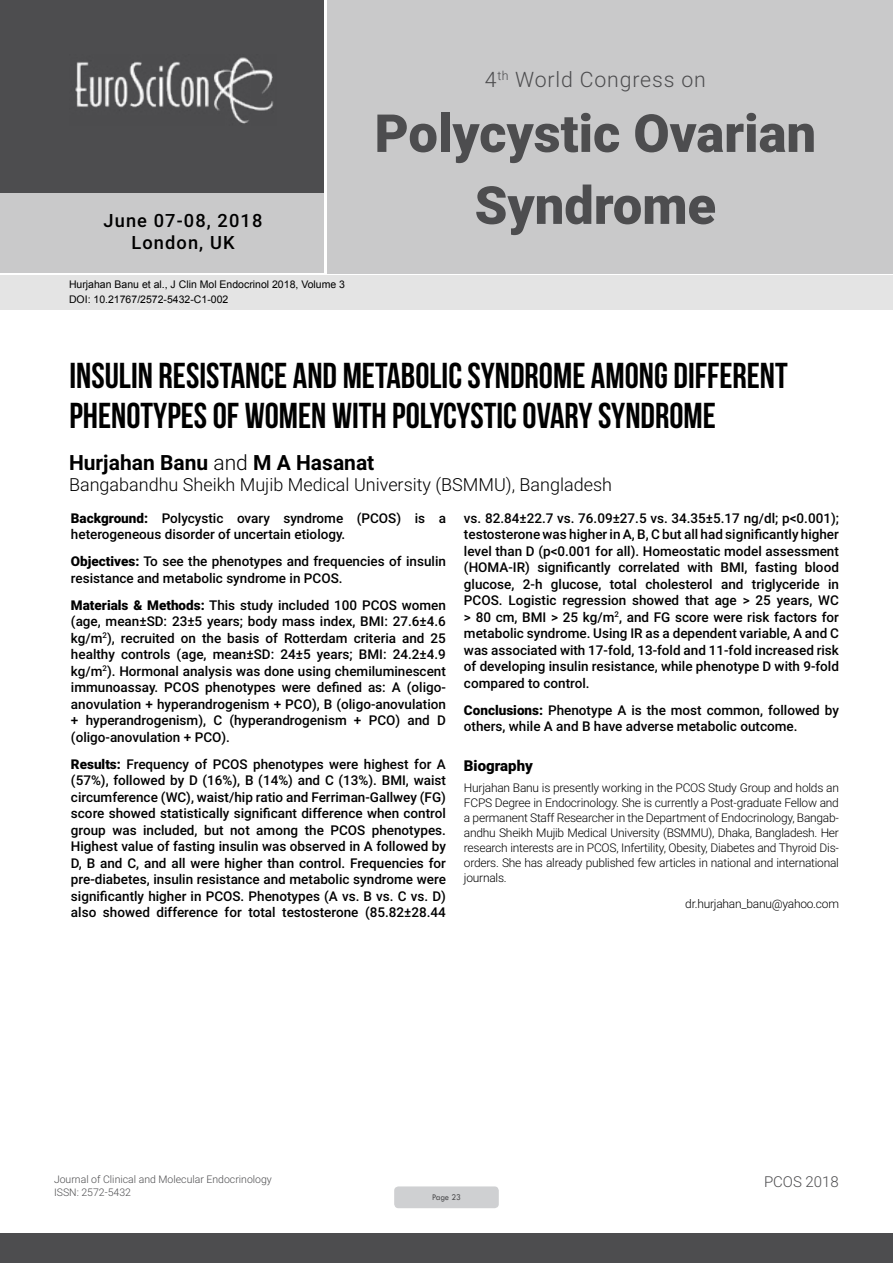
<style>
.page{position:relative;width:893px;height:1263px;background:#fff}
.page>*{position:absolute;margin:0;border:0;box-sizing:border-box;transform-origin:0 0}
.t1{font:900 52.5px/72px "Roboto";color:#4d4d4f;text-align:center}
.t2{font:36px/39.6px "Bebas Neue";color:#000}
.t3{font:300 21.3px "Roboto";letter-spacing:.04em;color:#4d4d4f}
.t4{font:700 21px "Roboto";color:#000}
.t5{font:500 18.3px/21.9px "Roboto";letter-spacing:.06em;color:#000;text-align:center}
.t6{font:300 18px "Roboto";color:#000}
.t7{font:900 15px "Roboto";color:#000}
.t8{font:300 15px "Roboto";color:#4d4d4f}
.t9{font:500 13.5px/16.5px "Roboto";color:#000}
.t10{font:300 12px/15px "Roboto";letter-spacing:-.02em;color:#000;text-align:justify}
.t11{font:10.5px/14.4px "Arial";color:#000}
.t12{font:300 10.5px "Roboto";color:#4d4d4f}
.t13{font:9px "Tw Cen";letter-spacing:-.02em;color:#4d4d4f;scale:.95 1}
.s1{font-weight:300}
.s2{font-weight:900}
</style>
<div class="page">
<div style="left:0;top:0;width:323px;height:193px;background:#4d4d4f"></div>
<div style="left:1px;top:193px;width:323px;height:80px;background:#c9c9ca"></div>
<div style="left:327px;top:0;width:566px;height:273px;background:#c9c9ca"></div>
<img style="left:75px;top:57px;width:199px;height:67px">
<div style="left:0;top:1233px;width:893px;height:30px;background:#4d4d4f"></div>
<div style="left:1px;top:275px;width:892px;height:35px;background:#e4e4e4"></div>
<div style="left:394px;top:1186px;width:105px;height:22px;background:#cfd0d2;border-radius:4px"></div>
<h3 class="t5" style="left:104px;top:209px;width:160px">June 07-08, 2018<br>London, UK</h3>
<p class="t11" style="left:69px;top:278px;width:278px">Hurjahan Banu et al., J Clin Mol Endocrinol 2018, Volume 3<br>DOI: 10.21767/2572-5432-C1-002</p>
<h3 class="t3" style="left:485px;top:65px;width:223px">4<sup>th</sup> World Congress on</h3>
<h1 class="t1" style="left:375px;top:95px;width:443px">Polycystic Ovarian<br>Syndrome</h1>
<h2 class="t2" style="left:69px;top:356px;width:720px">INSULIN RESISTANCE AND METABOLIC SYNDROME AMONG DIFFERENT<br>PHENOTYPES OF WOMEN WITH POLYCYSTIC OVARY SYNDROME</h2>
<h3 class="t4" style="left:69px;top:447px;width:307px">Hurjahan Banu <span class="s1">and</span> M A Hasanat</h3>
<h3 class="t6" style="left:69px;top:472px;width:545px">Bangabandhu Sheikh Mujib Medical University (BSMMU), Bangladesh</h3>
<p class="t9" style="left:71px;top:509px;width:376px"><span class="s2">Background:</span> Polycystic ovary syndrome (PCOS) is a heterogeneous disorder of uncertain etiology.</p>
<p class="t9" style="left:71px;top:553px;width:376px"><span class="s2">Objectives:</span> To see the phenotypes and frequencies of insulin resistance and metabolic syndrome in PCOS.</p>
<p class="t9" style="left:71px;top:596px;width:376px;text-align:justify"><span class="s2">Materials &amp; Methods:</span> This study included 100 PCOS women (age, mean±SD: 23±5 years; body mass index, BMI: 27.6±4.6 kg/m<sup>2</sup>), recruited on the basis of Rotterdam criteria and 25 healthy controls (age, mean±SD: 24±5 years; BMI: 24.2±4.9 kg/m<sup>2</sup>). Hormonal analysis was done using chemiluminescent immunoassay. PCOS phenotypes were defined as: A (oligo&shy;anovulation + hyperandrogenism + PCO), B (oligo-anovulation + hyperandrogenism), C (hyperandrogenism + PCO) and D (oligo-anovulation + PCO).</p>
<p class="t9" style="left:71px;top:755px;width:377px;text-align:justify"><span class="s2">Results:</span> Frequency of PCOS phenotypes were highest for A (57%), followed by D (16%), B (14%) and C (13%). BMI, waist circumference (WC), waist/hip ratio and Ferriman-Gallwey (FG) score showed statistically significant difference when control group was included, but not among the PCOS phenotypes.<br>Highest value of fasting insulin was observed in A followed by D, B and C, and all were higher than control. Frequencies for pre-diabetes, insulin resistance and metabolic syndrome were significantly higher in PCOS. Phenotypes (A vs. B vs. C vs. D) also showed difference for total testosterone (85.82±28.44</p>
<p class="t9" style="left:464px;top:509px;width:376px;text-align:justify">vs. 82.84±22.7 vs. 76.09±27.5 vs. 34.35±5.17 ng/dl; p&lt;0.001); testosterone was higher in A, B, C but all had significantly higher level than D (p&lt;0.001 for all). Homeostatic model assessment (HOMA-IR) significantly correlated with BMI, fasting blood glucose, 2-h glucose, total cholesterol and triglyceride in PCOS. Logistic regression showed that age &gt; 25 years, WC &gt; 80 cm, BMI &gt; 25 kg/m<sup>2</sup>, and FG score were risk factors for metabolic syndrome. Using IR as a dependent variable, A and C was associated with 17-fold, 13-fold and 11-fold increased risk of developing insulin resistance, while phenotype D with 9-fold compared to control.</p>
<p class="t9" style="left:464px;top:701px;width:376px"><span class="s2">Conclusions:</span> Phenotype A is the most common, followed by others, while A and B have adverse metabolic outcome.</p>
<p class="t7" style="left:464px;top:755px;width:70px">Biography</p>
<p class="t10" style="left:464px;top:780px;width:376px">Hurjahan Banu is presently working in the PCOS Study Group and holds an FCPS Degree in Endocrinology. She is currently a Post-graduate Fellow and a permanent Staff Researcher in the Department of Endocrinology, Bangab&shy;andhu Sheikh Mujib Medical University (BSMMU), Dhaka, Bangladesh. Her research interests are in PCOS, Infertility, Obesity, Diabetes and Thyroid Dis&shy;orders. She has already published few articles in national and international journals.</p>
<p class="t10" style="left:685px;top:895px;width:155px">dr.hurjahan_banu@yahoo.com</p>
<p class="t12" style="left:54px;top:1172px;width:219px">Journal of Clinical and Molecular Endocrinology</p>
<p class="t8" style="left:764px;top:1171px;width:76px">PCOS 2018</p>
<p class="t12" style="left:54px;top:1185px;width:78px">ISSN: 2572-5432</p>
<p class="t13" style="left:432px;top:1192px;width:32px">Page 23</p>
</div>
